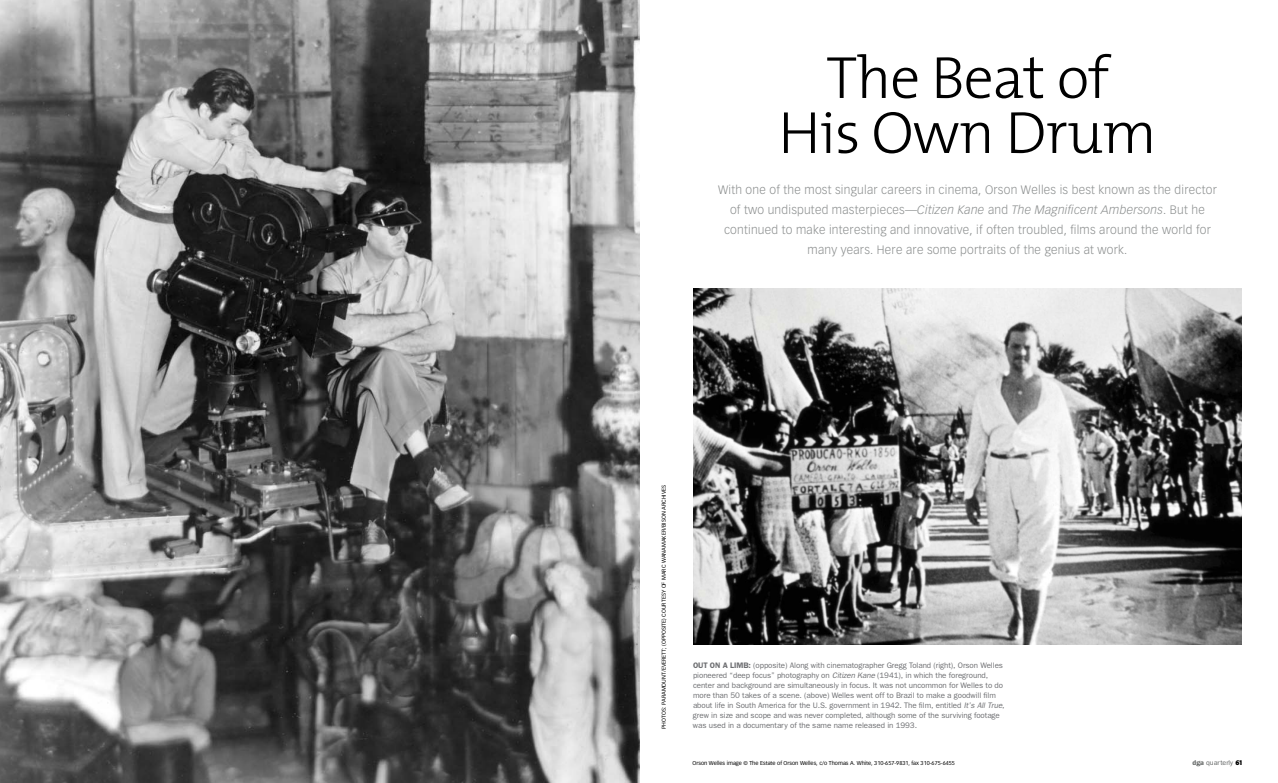
<style>
.page{position:relative;width:1278px;height:783px;background:#fff}
.page>*{position:absolute;margin:0;border:0;box-sizing:border-box;transform-origin:0 0}
.t1{font:300 60px/55px "The Mix";letter-spacing:-.02em;color:#000;text-align:center}
.t2{font:300 12px/20px "Vectora LH";letter-spacing:.02em;color:#8a8d8d;text-align:center}
.t3{font:8px/10px "Franklin Gothic";letter-spacing:-.01em;color:#6d6e71}
.t4{font:7px "Franklin Gothic";color:#616463}
.t5{font:5.5px "Vectora LH";color:#000}
.s1{font-style:italic}
.s2{font-weight:600}
.s3{font-family:"The Mix Black Caps";color:#000}
</style>
<div class="page">
<img style="left:0;top:0;width:639px;height:783px">
<img style="left:693px;top:289px;width:549px;height:356px">
<h1 class="t1" style="left:778px;top:53px;width:380px">The Beat of<br>His Own Drum</h1>
<p class="t2" style="left:718px;top:181px;width:500px">With one of the most singular careers in cinema, Orson Welles is best known as the director of two undisputed masterpieces—<span class="s1">Citizen Kane</span> and <span class="s1">The Magnificent Ambersons</span>. But he continued to make interesting and innovative, if often troubled, films around the world for many years. Here are some portraits of the genius at work.</p>
<p class="t5" style="left:662px;top:729px;width:246px;rotate:-90deg">PHOTOS: PARAMOUNT/EVERETT; (OPPOSITE) COURTESY OF MARC WANAMAKER/BISON ARCHIVES</p>
<p class="t3" style="left:693px;top:661px;width:313px"><span class="s2">OUT ON A LIMB:</span> (opposite) Along with cinematographer Gregg Toland (right), Orson Welles pioneered “deep focus” photography on <span class="s1">Citizen Kane</span> (1941), in which the foreground, center and background are simultaneously in focus. It was not uncommon for Welles to do more than 50 takes of a scene. (above) Welles went off to Brazil to make a goodwill film about life in South America for the U.S. government in 1942. The film, entitled <span class="s1">It’s All True</span>, grew in size and scope and was never completed, although some of the surviving footage was used in a documentary of the same name released in 1993.</p>
<p class="t5" style="left:693px;top:761px;width:264px">Orson Welles image © The Estate of Orson Welles, c/o Thomas A. White, 310-657-9831, fax 310-675-6455</p>
<p class="t4" style="left:1193px;top:760px;width:51px"><span class="s2">dga</span> quarterly <span class="s3">61</span></p>
</div>
